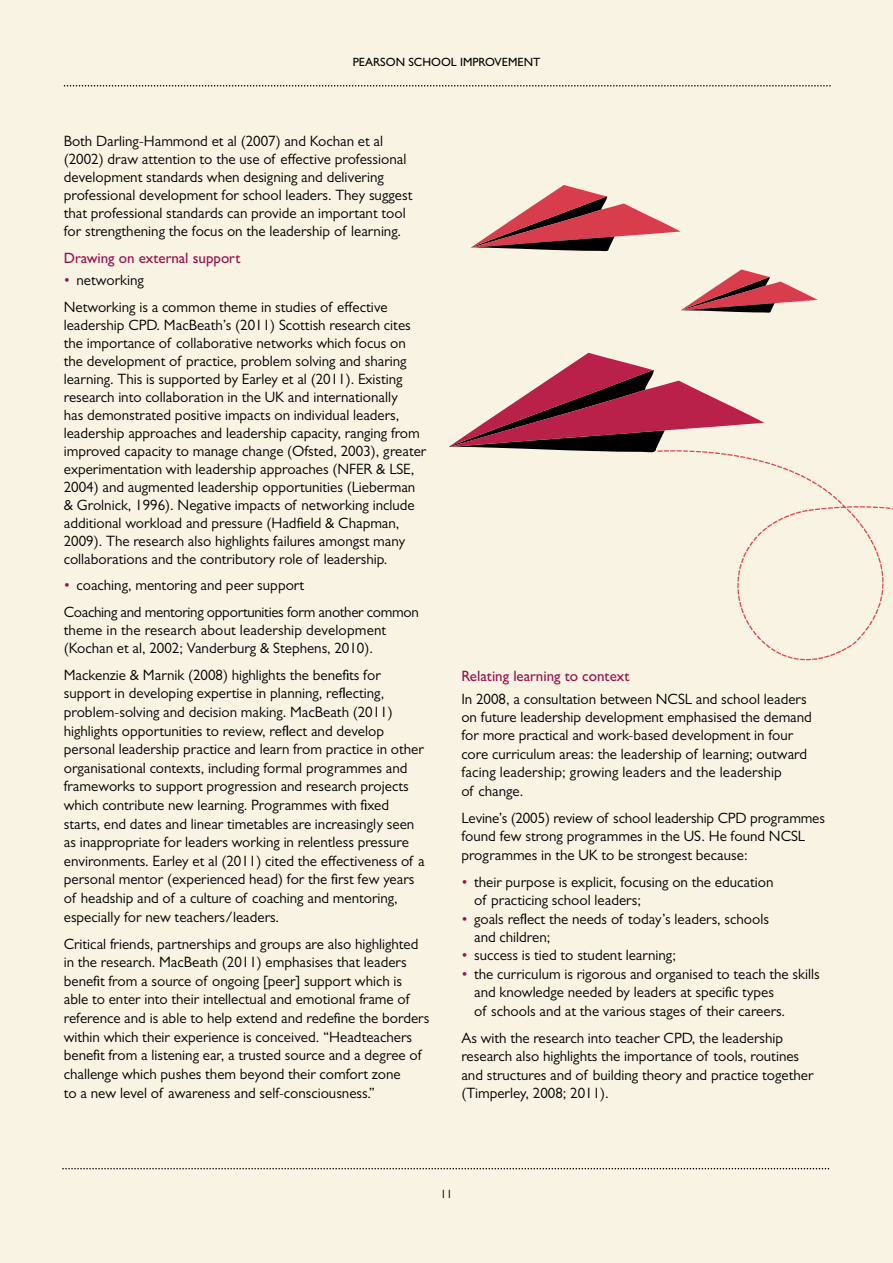
<style>
.page{position:relative;width:893px;height:1263px;background:#f9f3e3}
.page>*{position:absolute;margin:0;border:0;box-sizing:border-box;transform-origin:0 0}
.t1{font:15px/18.6px "Gill Sans MT Pro";color:#000}
.t2{font:15px/26.5px "Gill Sans MT Pro";letter-spacing:-.02em;color:#000}
.t3{font:500 15px "Gill Sans MT Pro";color:#97124c}
.t4{font:500 12px "Gill Sans MT Pro";color:#000}
.t5{font:12px "Gill Sans MT Pro";color:#000}
.s1{color:#97124c}
</style>
<div class="page">
<svg style="left:62px;top:1168px;width:767px;height:1px"></svg>
<svg style="left:64px;top:85px;width:767px;height:2px"></svg>
<svg style="left:449px;top:353px;width:444px;height:308px"></svg>
<svg style="left:681px;top:269px;width:137px;height:44px"></svg>
<svg style="left:471px;top:185px;width:210px;height:67px"></svg>
<p class="t4" style="left:353px;top:55px;width:189px">PEARSON SCHOOL IMPROVEMENT</p>
<p class="t1" style="left:64px;top:132px;width:350px;line-height:18px">Both Darling-Hammond et al (2007) and Kochan et al (2002) draw attention to the use of effective professional development standards when designing and delivering professional development for school leaders. They suggest that professional standards can provide an important tool for strengthening the focus on the leadership of learning.</p>
<p class="t3" style="left:64px;top:249px;width:178px">Drawing on external support</p>
<p class="t1" style="left:64px;top:267px;width:326px;line-height:26.5px"><span class="s1">•</span> networking<br>Networking is a common theme in studies of effective</p>
<p class="t1" style="left:64px;top:315px;width:364px;line-height:18px">leadership CPD. MacBeath’s (2011) Scottish research cites the importance of collaborative networks which focus on the development of practice, problem solving and sharing learning. This is supported by Earley et al (2011). Existing research into collaboration in the UK and internationally<br>has demonstrated positive impacts on individual leaders, leadership approaches and leadership capacity, ranging from improved capacity to manage change (Ofsted, 2003), greater experimentation with leadership approaches (NFER &amp; LSE, 2004) and augmented leadership opportunities (Lieberman &amp; Grolnick, 1996). Negative impacts of networking include additional workload and pressure (Hadfield &amp; Chapman, 2009). The research also highlights failures amongst many collaborations and the contributory role of leadership.</p>
<p class="t2" style="left:64px;top:572px;width:356px"><span class="s1">•</span> coaching, mentoring and peer support<br>Coaching and mentoring opportunities form another common</p>
<p class="t1" style="left:64px;top:620px;width:324px;line-height:18px">theme in the research about leadership development (Kochan et al, 2002; Vanderburg &amp; Stephens, 2010).</p>
<p class="t1" style="left:64px;top:665px;width:362px">Mackenzie &amp; Marnik (2008) highlights the benefits for support in developing expertise in planning, reflecting, problem-solving and decision making. MacBeath (2011) highlights opportunities to review, reflect and develop personal leadership practice and learn from practice in other organisational contexts, including formal programmes and frameworks to support progression and research projects which contribute new learning. Programmes with fixed starts, end dates and linear timetables are increasingly seen as inappropriate for leaders working in relentless pressure environments. Earley et al (2011) cited the effectiveness of a personal mentor (experienced head) for the first few years of headship and of a culture of coaching and mentoring, especially for new teachers/leaders.</p>
<p class="t1" style="left:64px;top:934px;width:367px">Critical friends, partnerships and groups are also highlighted in the research. MacBeath (2011) emphasises that leaders benefit from a source of ongoing [peer] support which is able to enter into their intellectual and emotional frame of reference and is able to help extend and redefine the borders within which their experience is conceived. “Headteachers benefit from a listening ear, a trusted source and a degree of challenge which pushes them beyond their comfort zone<br>to a new level of awareness and self-consciousness.”</p>
<p class="t3" style="left:461px;top:667px;width:170px">Relating learning to context</p>
<p class="t1" style="left:461px;top:689px;width:352px">In 2008, a consultation between NCSL and school leaders on future leadership development emphasised the demand for more practical and work-based development in four core curriculum areas: the leadership of learning; outward facing leadership; growing leaders and the leadership<br>of change.</p>
<p class="t1" style="left:461px;top:808px;width:365px">Levine’s (2005) review of school leadership CPD programmes found few strong programmes in the US. He found NCSL programmes in the UK to be strongest because:</p>
<p class="t1" style="left:474px;top:872px;width:301px;text-indent:-13px"><span class="s1">•</span> their purpose is explicit, focusing on the education of practicing school leaders;</p>
<p class="t1" style="left:474px;top:909px;width:296px;text-indent:-13px"><span class="s1">•</span> goals reflect the needs of today’s leaders, schools and children;</p>
<p class="t1" style="left:461px;top:946px;width:216px"><span class="s1">•</span> success is tied to student learning;</p>
<p class="t1" style="left:474px;top:964px;width:347px;text-indent:-13px"><span class="s1">•</span> the curriculum is rigorous and organised to teach the skills and knowledge needed by leaders at specific types<br>of schools and at the various stages of their careers.</p>
<p class="t1" style="left:461px;top:1028px;width:354px">As with the research into teacher CPD, the leadership research also highlights the importance of tools, routines and structures and of building theory and practice together (Timperley, 2008; 2011).</p>
<p class="t5" style="left:440px;top:1187px;width:13px">11</p>
</div>
